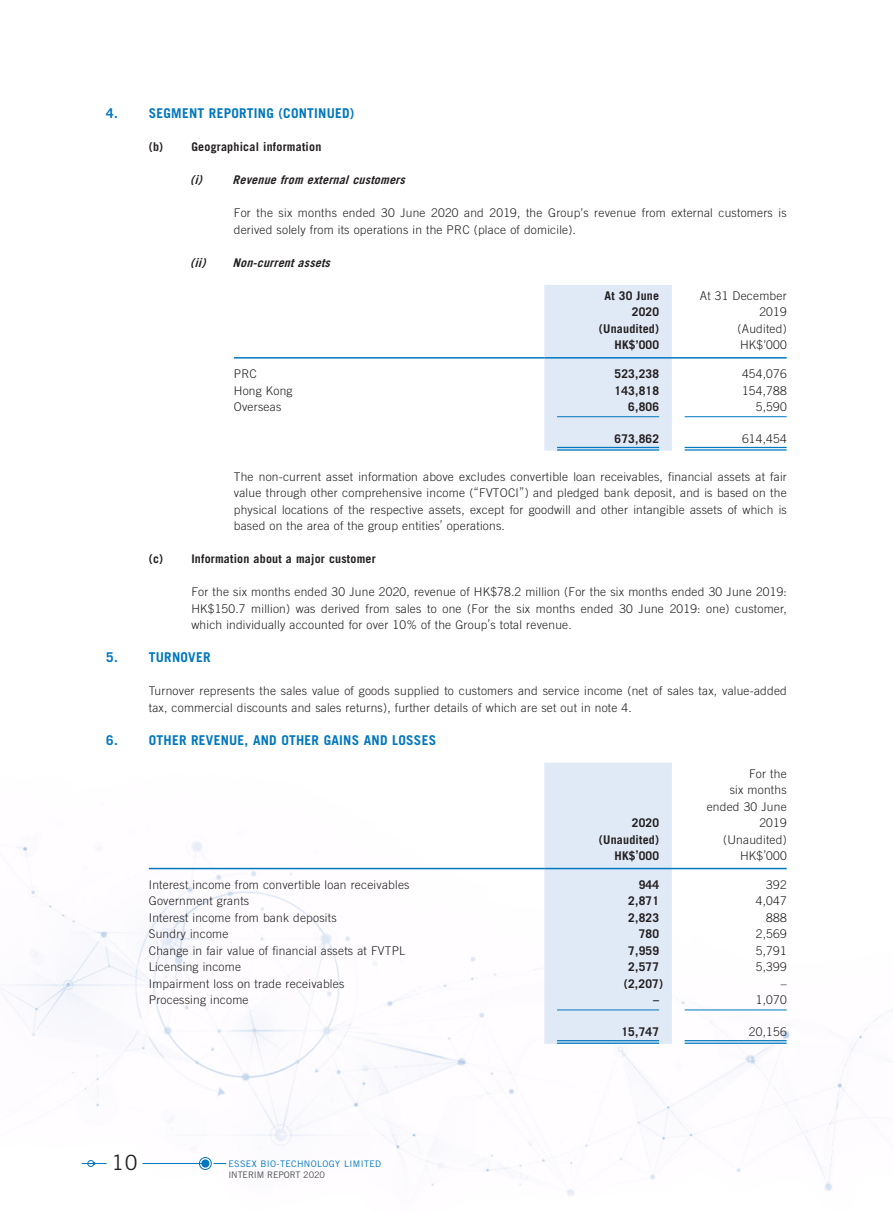
<style>
.page{position:relative;width:893px;height:1212px;background:#fff}
.page>*{position:absolute;margin:0;border:0;box-sizing:border-box;transform-origin:0 0}
.t1{font:21px "Trade Gothic LT Std";color:#231f20}
.Notes_HD1{font:700 13.5px "Trade Gothic LT Std";letter-spacing:.02em;color:#0077bf}
.Notes{font:300 12px/16.5px "Trade Gothic LT Std";letter-spacing:.02em;color:#231f20}
.Notes-2{font:700 12px "Trade Gothic LT Std";letter-spacing:.02em;color:#231f20}
.Notes_HD2{font:700 12px "Trade Gothic LT Std";letter-spacing:.02em;color:#231f20}
.Notes_HD3{font:italic 700 12px "Trade Gothic LT Std";color:#231f20}
.t2{font:9px "Trade Gothic LT Std";letter-spacing:.04em;color:#0077bf}
.t3{font:9px "Trade Gothic LT Std";letter-spacing:-.01em;color:#4b4c4d}
</style>
<div class="page">
<img style="left:0;top:842px;width:893px;height:354px">
<div style="left:199px;top:1157px;width:13px;height:13px;border:1px solid #0077bf;border-radius:50%"></div>
<div style="left:88px;top:1160px;width:6px;height:7px;border:1px solid #0077bf;border-radius:50%"></div>
<div style="left:201px;top:1159px;width:8px;height:8px;background:#0077bf;border-radius:50%"></div>
<hr style="left:142px;top:1163px;width:63px;height:1px;background:#0077bf">
<svg style="left:214px;top:1163px;width:12px;height:1px"></svg>
<svg style="left:82px;top:1162px;width:25px;height:3px"></svg>
<div style="left:544px;top:285px;width:128px;height:166px;background:#e0e9f6"></div>
<hr style="left:234px;top:357px;width:310px;height:2px;background:#0077bf">
<hr style="left:544px;top:357px;width:128px;height:2px;background:#0077bf">
<hr style="left:672px;top:357px;width:115px;height:2px;background:#0077bf">
<hr style="left:557px;top:416px;width:102px;height:1px;background:#0077bf">
<hr style="left:685px;top:416px;width:102px;height:1px;background:#0077bf">
<hr style="left:557px;top:447px;width:102px;height:1px;background:#0077bf">
<hr style="left:557px;top:449px;width:102px;height:2px;background:#0077bf">
<hr style="left:685px;top:447px;width:102px;height:1px;background:#0077bf">
<hr style="left:685px;top:449px;width:102px;height:2px;background:#0077bf">
<div style="left:544px;top:763px;width:128px;height:281px;background:#e0e9f6"></div>
<hr style="left:149px;top:868px;width:395px;height:1px;background:#0077bf">
<hr style="left:544px;top:868px;width:128px;height:1px;background:#0077bf">
<hr style="left:672px;top:868px;width:115px;height:1px;background:#0077bf">
<hr style="left:557px;top:1009px;width:102px;height:1px;background:#0077bf">
<hr style="left:685px;top:1009px;width:102px;height:1px;background:#0077bf">
<hr style="left:557px;top:1040px;width:102px;height:1px;background:#0077bf">
<hr style="left:557px;top:1042px;width:102px;height:2px;background:#0077bf">
<hr style="left:685px;top:1040px;width:102px;height:1px;background:#0077bf">
<hr style="left:685px;top:1042px;width:102px;height:2px;background:#0077bf">
<p class="Notes_HD1" style="left:106px;top:105px;width:250px">4. SEGMENT REPORTING (CONTINUED)</p>
<p class="Notes_HD2" style="left:149px;top:140px;width:174px">(b) Geographical information</p>
<p class="Notes_HD3" style="left:190px;top:173px;width:220px">(i) Revenuefrom externalcustomers</p>
<p class="Notes" style="left:234px;top:205px;width:554px">For the six months ended 30 June 2020 and 2019, the Group’s revenue from external customers is derived solely from its operations in the PRC (place of domicile).</p>
<p class="Notes_HD3" style="left:190px;top:255px;width:21px">(ii)</p>
<p class="Notes_HD3" style="left:233px;top:255px;width:103px">Non-currentassets</p>
<p class="Notes-2" style="left:604px;top:288px;width:56px">At 30 June</p>
<p class="Notes-2" style="left:632px;top:305px;width:29px">2020</p>
<p class="Notes" style="left:700px;top:287px;width:88px">At 31 December</p>
<p class="Notes" style="left:759px;top:304px;width:29px">2019</p>
<p class="Notes-2" style="left:599px;top:321px;width:62px">(Unaudited)</p>
<p class="Notes" style="left:738px;top:320px;width:51px">(Audited)</p>
<p class="Notes-2" style="left:614px;top:338px;width:46px">HK$’000</p>
<p class="Notes" style="left:740px;top:337px;width:48px">HK$’000</p>
<p class="Notes" style="left:234px;top:365px;width:25px">PRC</p>
<p class="Notes-2" style="left:614px;top:366px;width:46px">523,238</p>
<p class="Notes" style="left:742px;top:365px;width:46px">454,076</p>
<p class="Notes" style="left:234px;top:382px;width:60px">Hong Kong</p>
<p class="Notes-2" style="left:614px;top:383px;width:46px">143,818</p>
<p class="Notes" style="left:742px;top:382px;width:46px">154,788</p>
<p class="Notes" style="left:234px;top:398px;width:49px">Overseas</p>
<p class="Notes-2" style="left:628px;top:399px;width:32px">6,806</p>
<p class="Notes" style="left:756px;top:398px;width:32px">5,590</p>
<p class="Notes-2" style="left:614px;top:431px;width:46px">673,862</p>
<p class="Notes" style="left:742px;top:430px;width:46px">614,454</p>
<p class="Notes" style="left:234px;top:468px;width:554px;text-align:justify">The non-current asset information above excludes convertible loan receivables, financial assets at fair value through other comprehensive income (“FVTOCI”) and pledged bank deposit, and is based on the physical locations of the respective assets, except for goodwill and other intangible assets of which is based on the area of the group entities’ operations.</p>
<p class="Notes_HD2" style="left:149px;top:551px;width:228px">(c) Information about a major customer</p>
<p class="Notes" style="left:191px;top:583px;width:597px;text-align:justify">For the six months ended 30 June 2020, revenue of HK$78.2 million (For the six months ended 30 June 2019:<br>HK$150.7 million) was derived from sales to one (For the six months ended 30 June 2019: one) customer, which individually accounted for over 10% of the Group’s total revenue.</p>
<p class="Notes_HD1" style="left:106px;top:649px;width:106px">5. TURNOVER</p>
<p class="Notes" style="left:149px;top:682px;width:640px">Turnover represents the sales value of goods supplied to customers and service income (net of sales tax, value-added tax, commercial discounts and sales returns), further details of which are set out in note 4.</p>
<p class="Notes_HD1" style="left:106px;top:731px;width:331px">6. OTHER REVENUE, AND OTHER GAINS AND LOSSES</p>
<p class="Notes" style="left:749px;top:765px;width:39px">For the</p>
<p class="Notes" style="left:730px;top:781px;width:58px">six months</p>
<p class="Notes" style="left:707px;top:798px;width:81px">ended 30 June</p>
<p class="Notes-2" style="left:632px;top:815px;width:29px">2020</p>
<p class="Notes" style="left:759px;top:814px;width:29px">2019</p>
<p class="Notes-2" style="left:599px;top:832px;width:62px">(Unaudited)</p>
<p class="Notes" style="left:723px;top:831px;width:65px">(Unaudited)</p>
<p class="Notes-2" style="left:614px;top:848px;width:46px">HK$’000</p>
<p class="Notes" style="left:740px;top:847px;width:48px">HK$’000</p>
<p class="Notes" style="left:149px;top:876px;width:262px">Interest income from convertible loan receivables</p>
<p class="Notes-2" style="left:639px;top:877px;width:22px">944</p>
<p class="Notes" style="left:766px;top:876px;width:22px">392</p>
<p class="Notes" style="left:149px;top:892px;width:102px">Government grants</p>
<p class="Notes-2" style="left:628px;top:893px;width:32px">2,871</p>
<p class="Notes" style="left:756px;top:892px;width:32px">4,047</p>
<p class="Notes" style="left:149px;top:909px;width:189px">Interest income from bank deposits</p>
<p class="Notes-2" style="left:628px;top:910px;width:32px">2,823</p>
<p class="Notes" style="left:766px;top:909px;width:22px">888</p>
<p class="Notes" style="left:149px;top:925px;width:81px">Sundry income</p>
<p class="Notes-2" style="left:639px;top:926px;width:22px">780</p>
<p class="Notes" style="left:756px;top:925px;width:32px">2,569</p>
<p class="Notes" style="left:149px;top:942px;width:258px">Change in fair value of financial assets at FVTPL</p>
<p class="Notes-2" style="left:628px;top:943px;width:32px">7,959</p>
<p class="Notes" style="left:756px;top:942px;width:32px">5,791</p>
<p class="Notes" style="left:149px;top:958px;width:94px">Licensing income</p>
<p class="Notes-2" style="left:628px;top:959px;width:32px">2,577</p>
<p class="Notes" style="left:756px;top:958px;width:32px">5,399</p>
<p class="Notes" style="left:149px;top:975px;width:197px">Impairment loss on trade receivables</p>
<p class="Notes-2" style="left:624px;top:976px;width:41px">(2,207)</p>
<p class="Notes" style="left:781px;top:975px;width:7px">–</p>
<p class="Notes" style="left:149px;top:991px;width:101px">Processing income</p>
<p class="Notes-2" style="left:653px;top:992px;width:7px">–</p>
<p class="Notes" style="left:756px;top:991px;width:32px">1,070</p>
<p class="Notes-2" style="left:621px;top:1024px;width:39px">15,747</p>
<p class="Notes" style="left:749px;top:1023px;width:39px">20,156</p>
<h1 class="t1" style="left:111px;top:1150px;width:28px">10</h1>
<p class="t2" style="left:228px;top:1158px;width:154px">ESSEX BIO-TECHNOLOGY LIMITED</p>
<p class="t3" style="left:228px;top:1169px;width:98px">INTERIM REPORT 2020</p>
</div>
